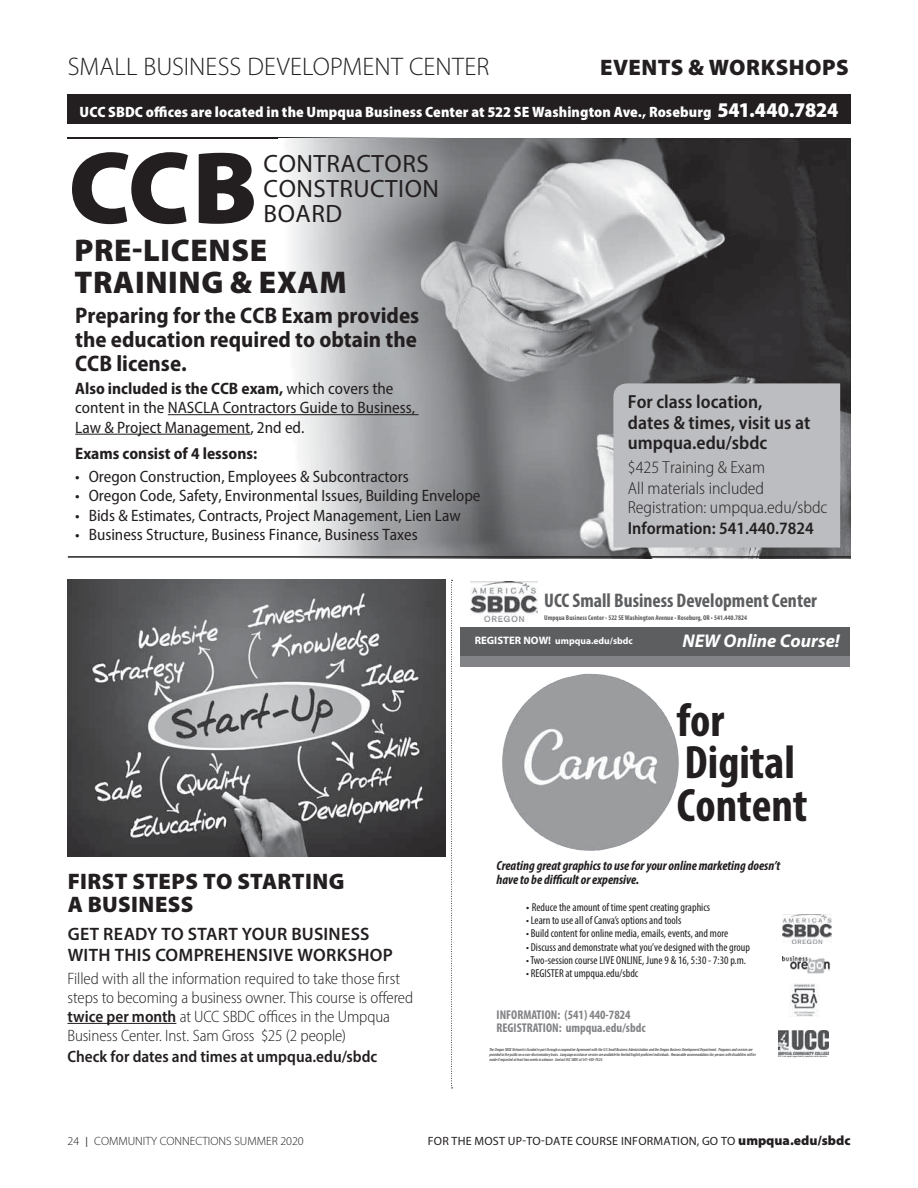
<style>
.page{position:relative;width:918px;height:1188px;background:#fff}
.page>*{position:absolute;margin:0;border:0;box-sizing:border-box;transform-origin:0 0}
.t1{font:900 103.5px "Myriad Pro";color:#231f20}
.t2{font:700 condensed 47.1px/42.6px "Myriad Pro";color:#231f20}
.t3{font:900 31.5px/31.5px "Myriad Pro";letter-spacing:.02em;color:#231f20}
.t4{font:300 25.5px "Myriad Pro";letter-spacing:.005em;color:#231f20}
.t5{font:25.2px/25.2px "Myriad Pro";letter-spacing:.02em;color:#231f20}
.t6{font:700 semi-condensed 22.5px/24px "Myriad Pro";color:#231f20;text-align:justify}
.t7{font:900 22.5px/22.5px "Myriad Pro";letter-spacing:.02em;color:#231f20}
.t8{font:700 condensed 19.8px "Myriad Pro";color:#5d5e60}
.t9{font:600 semi-condensed 19.05px/20.5px "Myriad Pro";color:#231f20}
.t10{font:italic 700 18.45px "Myriad Pro";color:#fff}
.t11{font:600 18px/21px "Myriad Pro";letter-spacing:.015em;color:#231f20}
.t12{font:300 semi-condensed 17.4px/20.5px "Myriad Pro";color:#231f20}
.t13{font:600 semi-condensed 17.4px "Myriad Pro";color:#231f20}
.t14{font:semi-condensed 16.5px/19.5px "Myriad Pro";color:#231f20}
.t15{font:300 semi-condensed 16.5px/18.8px "Myriad Pro";letter-spacing:-.005em;color:#231f20}
.t16{font:600 semi-condensed 16.5px "Myriad Pro";color:#231f20}
.t17{font:700 semi-condensed 16.5px "Myriad Pro";color:#231f20}
.t18{font:900 semi-condensed 15px "Myriad Pro";letter-spacing:.01em;color:#fff}
.t19{font:italic 700 condensed 13.35px/14.7px "Myriad Pro";color:#231f20}
.t20{font:700 condensed 12.75px/13.4px "Myriad Pro";color:#828386}
.t21{font:12px "Myriad Pro";letter-spacing:.02em;color:#231f20}
.t22{font:300 12px "Myriad Pro";color:#231f20}
.t23{font:condensed 11.4px "Myriad Pro";color:#231f20}
.t24{font:700 10.8px "Myriad Pro";color:#fff}
.t25{font:700 9.6px "Myriad Pro";color:#fff}
.t26{font:700 condensed 7.05px "Myriad Pro";color:#5d5e60}
.t27{font:italic condensed 4.5px/5.1px "Myriad Pro";color:#231f20}
.t28{font:700 condensed 2.4px "Myriad Pro";letter-spacing:.05em;color:#535355}
.s1{font-size:21px}
.s2{font-weight:700}
.s3{color:#828386}
.s4{font-weight:600}
.s5{font-stretch:normal}
.s6{font-size:15px}
.s7{font-weight:900;font-size:13.5px}
</style>
<div class="page">
<div style="left:68px;top:94px;width:783px;height:30px;background:#231f20"></div>
<svg style="left:451px;top:580px;width:2px;height:509px"></svg>
<hr style="left:68px;top:1023px;width:108px;height:1px;background:#231f20">
<img style="left:68px;top:580px;width:378px;height:276px">
<hr style="left:67px;top:137px;width:783px;height:2px;background:#231f20">
<img style="left:278px;top:137px;width:572px;height:419px">
<hr style="left:168px;top:414px;width:251px;height:1px;background:#231f20">
<hr style="left:75px;top:434px;width:175px;height:1px;background:#231f20">
<div style="left:613px;top:383px;width:227px;height:165px;background:#bbbdc0"></div>
<hr style="left:68px;top:556px;width:783px;height:2px;background:#231f20">
<img style="left:782px;top:956px;width:48px;height:17px">
<img style="left:778px;top:1030px;width:51px;height:25px">
<img style="left:791px;top:984px;width:27px;height:33px">
<img style="left:502px;top:674px;width:177px;height:177px">
<div style="left:460px;top:656px;width:389px;height:11px;background:#828386"></div>
<div style="left:460px;top:627px;width:389px;height:29px;background:#5d5e60"></div>
<img style="left:471px;top:582px;width:66px;height:39px">
<img style="left:782px;top:914px;width:49px;height:29px">
<h3 class="t4" style="left:68px;top:57px;width:423px">SMALL BUSINESS DEVELOPMENT CENTER</h3>
<h3 class="t7" style="left:600px;top:56px;width:250px">EVENTS &amp; WORKSHOPS</h3>
<h3 class="t18" style="left:80px;top:106px;width:760px">UCC SBDC offices are located in the Umpqua Business Center at 522 SE Washington Ave., Roseburg <span class="s1">541.440.7824</span></h3>
<h1 class="t1" style="left:68px;top:127px;width:191px">CCB</h1>
<h3 class="t3" style="left:75px;top:235px;width:274px">PRE-LICENSE<br>TRAINING &amp; EXAM</h3>
<h3 class="t5" style="left:264px;top:152px;width:177px">CONTRACTORS<br>CONSTRUCTION<br>BOARD</h3>
<h3 class="t6" style="left:75px;top:305px;width:346px">Preparing for the CCB Exam provides the education required to obtain the CCB license.</h3>
<h3 class="t14" style="left:75px;top:379px;width:342px"><span class="s2">Also included is the CCB exam,</span> which covers the content in the NASCLA Contractors Guide to Business,<br>Law &amp; Project Management, 2nd ed.</h3>
<h3 class="t17" style="left:75px;top:447px;width:184px">Exams consist of 4 lessons:</h3>
<h3 class="t14" style="left:75px;top:467px;width:335px">• Oregon Construction, Employees &amp; Subcontractors</h3>
<h3 class="t14" style="left:75px;top:487px;width:407px">• Oregon Code, Safety, Environmental Issues, Building Envelope</h3>
<h3 class="t14" style="left:75px;top:506px;width:387px">• Bids &amp; Estimates, Contracts, Project Management, Lien Law</h3>
<h3 class="t14" style="left:75px;top:526px;width:344px">• Business Structure, Business Finance, Business Taxes</h3>
<h3 class="t9" style="left:628px;top:393px;width:184px">For class location,<br>dates &amp; times, visit us at umpqua.edu/sbdc</h3>
<h3 class="t12" style="left:628px;top:458px;width:139px">$425 Training &amp; Exam<br>All materials included</h3>
<h3 class="t12" style="left:628px;top:498px;width:201px">Registration: umpqua.edu/sbdc</h3>
<h3 class="t13" style="left:628px;top:521px;width:187px">Information: 541.440.7824</h3>
<h3 class="t8" style="left:544px;top:593px;width:274px">UCC Small Business Development Center</h3>
<h3 class="t24" style="left:475px;top:637px;width:78px">REGISTER NOW!</h3>
<h3 class="t10" style="left:682px;top:630px;width:159px">NEW Online Course!</h3>
<h3 class="t26" style="left:544px;top:615px;width:204px">Umpqua Business Center <span class="s3">•</span> 522 SE Washington Avenue <span class="s3">•</span> Roseburg, OR • 541.440.7824</h3>
<h3 class="t25" style="left:555px;top:637px;width:79px">umpqua.edu/sbdc</h3>
<h3 class="t7" style="left:68px;top:870px;width:278px">FIRST STEPS TO STARTING<br>A BUSINESS</h3>
<h3 class="t11" style="left:68px;top:924px;width:327px">GET READY TO START YOUR BUSINESS<br>WITH THIS COMPREHENSIVE WORKSHOP</h3>
<h3 class="t15" style="left:68px;top:970px;width:347px">Filled with all the information required to take those first steps to becoming a business owner. This course is offered <span class="s4">twice per month</span> at UCC SBDC offices in the Umpqua Business Center. Inst. Sam Gross $25 (2 people)</h3>
<h3 class="t16" style="left:68px;top:1051px;width:311px">Check for dates and times at umpqua.edu/sbdc</h3>
<h2 class="t2" style="left:677px;top:702px;width:132px">for<br>Digital<br>Content</h2>
<h3 class="t19" style="left:497px;top:859px;width:285px">Creating great graphics to use for your online marketing doesn’t have to be difficult or expensive.</h3>
<h3 class="t23" style="left:526px;top:902px;width:186px"><span class="s5">•</span> Reduce the amount of time spent creating graphics</h3>
<h3 class="t23" style="left:526px;top:916px;width:157px">• Learn to use all of Canva’s options and tools</h3>
<h3 class="t23" style="left:526px;top:929px;width:204px">• Build content for online media, emails, events, and more</h3>
<h3 class="t23" style="left:526px;top:943px;width:226px">• Discuss and demonstrate what you’ve designed with the group</h3>
<h3 class="t23" style="left:526px;top:956px;width:222px">• Two-session course LIVE ONLINE, June 9 &amp; 16, 5:30 - 7:30 p.m.</h3>
<h3 class="t23" style="left:526px;top:969px;width:114px">• REGISTER at umpqua.edu/sbdc</h3>
<h3 class="t20" style="left:497px;top:1009px;width:150px">INFORMATION: (541) 440-7824<br>REGISTRATION: umpqua.edu/sbdc</h3>
<p class="t27" style="left:489px;top:1047px;width:268px">The Oregon SBDC Network is funded in part through a cooperative Agreement with the U.S Small Business Administration and the Oregon Business Development Department. Programs and services are provided to the public on a non-discriminatory basis. Language assistance services are available for limited English proficient individuals. Reasonable accommodations for persons with disabilities will be made if requested at least two weeks in advance. Contact UCC SBDC at 541-440-7824.</p>
<p class="t28" style="left:778px;top:1055px;width:51px">UCC is an equal opportunity employer and educator.</p>
<h3 class="t22" style="left:68px;top:1137px;width:238px">24 <span class="s6">I</span> COMMUNITY CONNECTIONS SUMMER 2020</h3>
<h3 class="t21" style="left:428px;top:1137px;width:424px">FOR THE MOST UP-TO-DATE COURSE INFORMATION, GO TO <span class="s7">umpqua.edu/sbdc</span></h3>
</div>
